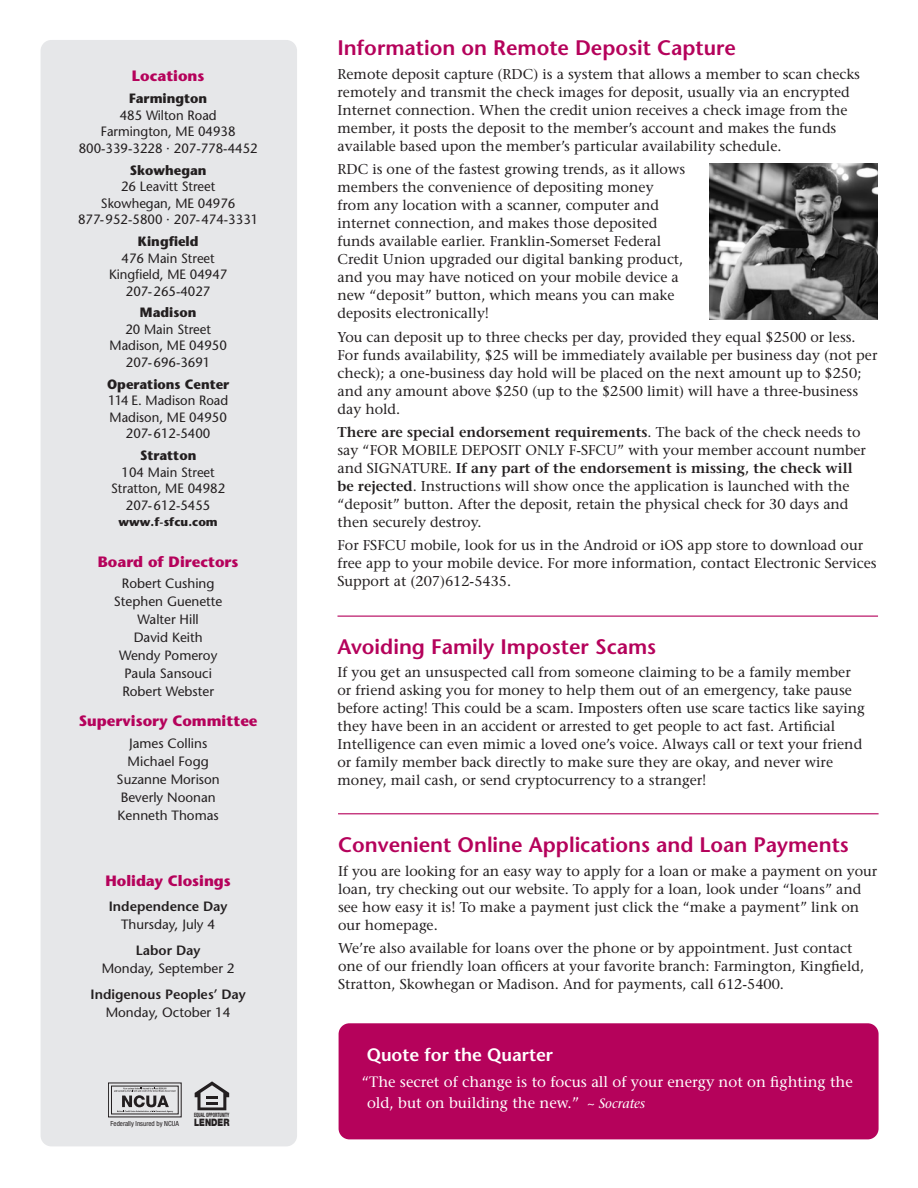
<style>
.page{position:relative;width:918px;height:1188px;background:#fff}
.page>*{position:absolute;margin:0;border:0;box-sizing:border-box;transform-origin:0 0}
.FS_Heads{font:600 21px "Stone Sans Std";color:#b5025b}
.FranklinSom_Headline{font:600 18px "Stone Sans Std";color:#fff}
.FS_Bodycopy_copy{font:500 15px/21px "Stone Serif Std";color:#fff}
.FS_Heads-2{font:700 15px "Stone Sans Std";color:#b5025b}
.t1{font:500 14.25px/18px "Stone Serif Std";color:#231f20}
.locations{font:500 13.5px/16.5px "Stone Sans Std";color:#231f20;text-align:center}
.FS_Heads-3{font:500 13.5px/18px "Stone Sans Std";color:#231f20;text-align:center}
.Location_Head{font:600 13.5px/18px "Stone Sans Std";color:#231f20;text-align:center}
.Location_Head-2{font:500 13.5px/18px "Stone Sans Std";color:#231f20;text-align:center}
.locations-2{font:700 12px "Stone Sans Std";color:#231f20}
.t2{font:900 10.2px "Helvetica Neue LT Std";color:#231f20;scale:.8 1}
.t3{font:condensed 7.05px "Helvetica Neue LT Std";color:#231f20}
.t4{font:700 condensed 5.85px "Helvetica Neue LT Std";color:#231f20;scale:.71 1}
.s1{font-weight:700}
.s2{font-weight:500}
.s3{font-weight:600}
.s4{font-style:italic;font-size:13.5px}
</style>
<div class="page">
<div style="left:41px;top:40px;width:256px;height:1106px;background:#e6e7e9;border-radius:11px"></div>
<div style="left:111px;top:1086px;width:68px;height:28px;border:1px solid #231f20"></div>
<svg style="left:114px;top:1087px;width:62px;height:26px"></svg>
<svg style="left:195px;top:1081px;width:34px;height:29px"></svg>
<hr style="left:338px;top:616px;width:540px;height:1px;background:#b5025b">
<div style="left:339px;top:1023px;width:540px;height:116px;background:#b5025b;border-radius:11px"></div>
<img style="left:710px;top:163px;width:168px;height:157px">
<hr style="left:338px;top:813px;width:541px;height:1px;background:#b5025b">
<p class="FS_Heads-2" style="left:132px;top:67px;width:74px">Locations</p>
<p class="locations" style="left:79px;top:90px;width:181px"><span class="s1">Farmington<br></span>485 Wilton Road<br>Farmington, ME 04938<br>800-339-3228 · 207-778-4452</p>
<p class="locations" style="left:78px;top:162px;width:182px"><span class="s1">Skowhegan<br></span>26 Leavitt Street<br>Skowhegan, ME 04976<br>877-952-5800 · 207-474-3331</p>
<p class="locations" style="left:109px;top:233px;width:120px"><span class="s1">Kingfield<br></span>476 Main Street<br>Kingfield, ME 04947<br>207-265-4027</p>
<p class="locations" style="left:110px;top:305px;width:119px"><span class="s1">Madison<br></span>20 Main Street<br>Madison, ME 04950<br>207-696-3691</p>
<p class="locations" style="left:107px;top:376px;width:124px"><span class="s1">Operations Center<br></span>114 E. Madison Road<br>Madison, ME 04950<br>207-612-5400</p>
<p class="locations" style="left:111px;top:447px;width:116px"><span class="s1">Stratton<br></span>104 Main Street<br>Stratton, ME 04982<br>207-612-5455</p>
<p class="locations-2" style="left:119px;top:515px;width:101px">www.f-sfcu.com</p>
<p class="FS_Heads-2" style="left:98px;top:553px;width:142px">Board of Directors</p>
<p class="FS_Heads-3" style="left:114px;top:575px;width:110px">Robert Cushing<br>Stephen Guenette<br>Walter Hill<br>David Keith<br>Wendy Pomeroy<br>Paula Sansouci<br>Robert Webster</p>
<p class="FS_Heads-2" style="left:79px;top:712px;width:180px">Supervisory Committee</p>
<p class="FS_Heads-3" style="left:117px;top:734px;width:105px">James Collins<br>Michael Fogg<br>Suzanne Morison<br>Beverly Noonan<br>Kenneth Thomas</p>
<p class="FS_Heads-2" style="left:106px;top:872px;width:127px">Holiday Closings</p>
<p class="Location_Head" style="left:109px;top:897px;width:120px">Independence Day<br><span class="s2">Thursday, July 4</span></p>
<p class="Location_Head-2" style="left:102px;top:941px;width:135px"><span class="s3">Labor Day<br></span>Monday, September 2</p>
<p class="Location_Head" style="left:91px;top:985px;width:157px">Indigenous Peoples’ Day<br><span class="s2">Monday, October 14</span></p>
<p class="t3" style="left:111px;top:1119px;width:70px">Federally Insured by NCUA</p>
<p class="t4" style="left:194px;top:1112px;width:51px">EQUAL OPPORTUNITY</p>
<p class="t2" style="left:194px;top:1116px;width:46px">LENDER</p>
<p class="FS_Heads" style="left:338px;top:35px;width:400px">Information on Remote Deposit Capture</p>
<p class="t1" style="left:338px;top:65px;width:524px">Remote deposit capture (RDC) is a system that allows a member to scan checks remotely and transmit the check images for deposit, usually via an encrypted Internet connection. When the credit union receives a check image from the member, it posts the deposit to the member’s account and makes the funds available based upon the member’s particular availability schedule.</p>
<p class="t1" style="left:338px;top:160px;width:349px">RDC is one of the fastest growing trends, as it allows members the convenience of depositing money from any location with a scanner, computer and internet connection, and makes those deposited funds available earlier. Franklin-Somerset Federal Credit Union upgraded our digital banking product, and you may have noticed on your mobile device a new “deposit” button, which means you can make deposits electronically!</p>
<p class="t1" style="left:338px;top:328px;width:542px">You can deposit up to three checks per day, provided they equal $2500 or less.<br>For funds availability, $25 will be immediately available per business day (not per check); a one-business day hold will be placed on the next amount up to $250; and any amount above $250 (up to the $2500 limit) will have a three-business day hold.</p>
<p class="t1" style="left:338px;top:423px;width:530px"><span class="s3">There are special endorsement requirements</span>. The back of the check needs to say “FOR MOBILE DEPOSIT ONLY F-SFCU” with your member account number and SIGNATURE. <span class="s3">If any part of the endorsement is missing, the check will be rejected</span>. Instructions will show once the application is launched with the “deposit” button. After the deposit, retain the physical check for 30 days and then securely destroy.</p>
<p class="t1" style="left:338px;top:536px;width:541px">For FSFCU mobile, look for us in the Android or iOS app store to download our free app to your mobile device. For more information, contact Electronic Services<br>Support at (207)612-5435.</p>
<p class="FS_Heads" style="left:338px;top:634px;width:320px">Avoiding Family Imposter Scams</p>
<p class="t1" style="left:338px;top:663px;width:529px">If you get an unsuspected call from someone claiming to be a family member or friend asking you for money to help them out of an emergency, take pause before acting! This could be a scam. Imposters often use scare tactics like saying they have been in an accident or arrested to get people to act fast. Artificial Intelligence can even mimic a loved one’s voice. Always call or text your friend or family member back directly to make sure they are okay, and never wire money, mail cash, or send cryptocurrency to a stranger!</p>
<p class="FS_Heads" style="left:338px;top:832px;width:512px">Convenient Online Applications and Loan Payments</p>
<p class="t1" style="left:338px;top:862px;width:541px">If you are looking for an easy way to apply for a loan or make a payment on your loan, try checking out our website. To apply for a loan, look under “loans” and see how easy it is! To make a payment just click the “make a payment” link on our homepage.</p>
<p class="t1" style="left:338px;top:939px;width:528px">We’re also available for loans over the phone or by appointment. Just contact one of our friendly loan officers at your favorite branch: Farmington, Kingfield,<br>Stratton, Skowhegan or Madison. And for payments, call 612-5400.</p>
<p class="FranklinSom_Headline" style="left:367px;top:1044px;width:188px">Quote for the Quarter</p>
<p class="FS_Bodycopy_copy" style="left:367px;top:1071px;width:487px;text-indent:-5px">“The secret of change is to focus all of your energy not on fighting the old, but on building the new.” <span class="s4">~ Socrates</span></p>
</div>
